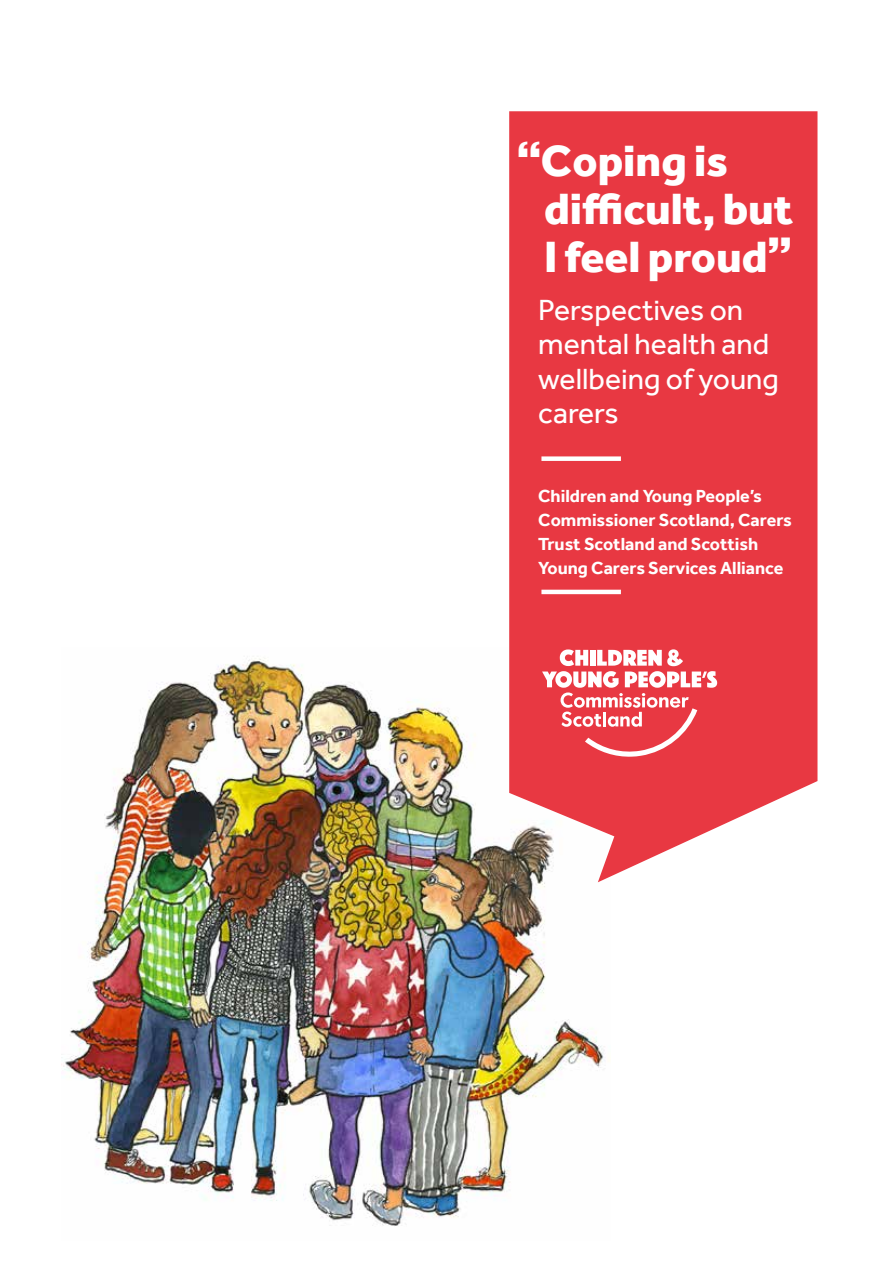
<style>
.page{position:relative;width:893px;height:1263px;background:#fff}
.page>*{position:absolute;margin:0;border:0;box-sizing:border-box;transform-origin:0 0}
.t1{font:800 45px/48px "Effra";color:#fff}
.t2{font:30px/34.5px "Effra";color:#fff}
.t3{font:700 18px/24px "Effra";color:#fff}
</style>
<div class="page">
<img style="left:61px;top:658px;width:549px;height:568px">
<svg style="left:509px;top:111px;width:308px;height:771px;background:#e84750"></svg>
<svg style="left:542px;top:649px;width:175px;height:108px"></svg>
<div style="left:541px;top:456px;width:80px;height:5px;background:#fff"></div>
<hr style="left:541px;top:590px;width:80px;height:4px;background:#fff">
<svg style="left:519px;top:141px;width:20px;height:16px"></svg>
<svg style="left:769px;top:237px;width:21px;height:16px"></svg>
<h1 class="t1" style="left:541px;top:136px;width:254px">Coping is difficult, but<br>I feel proud</h1>
<h2 class="t2" style="left:538px;top:292px;width:242px">Perspectives on mental health and wellbeing of young carers</h2>
<p class="t3" style="left:538px;top:484px;width:255px">Children and Young People’s<br>Commissioner Scotland, Carers<br>Trust Scotland and Scottish<br>Young Carers Services Alliance</p>
</div>
